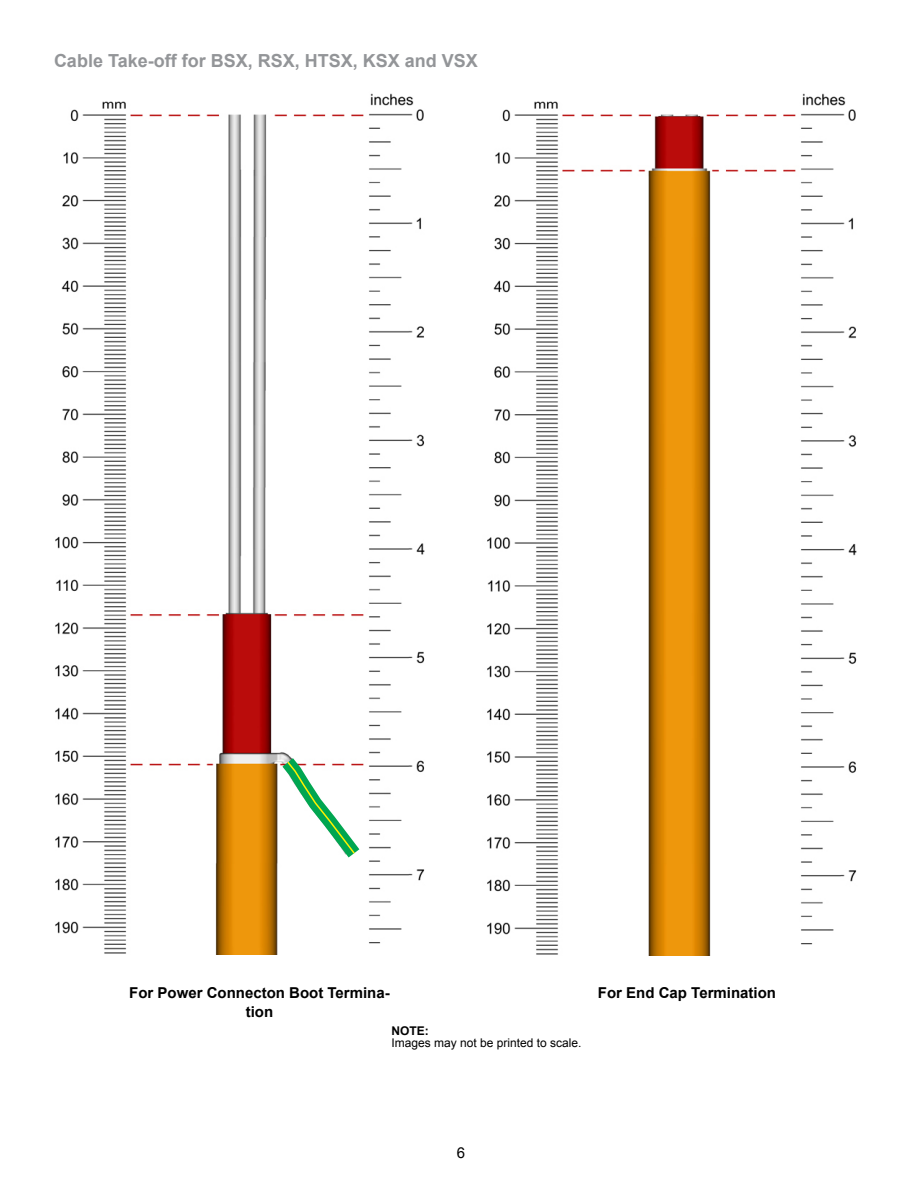
<style>
.page{position:relative;width:918px;height:1188px;background:#fff}
.page>*{position:absolute;margin:0;border:0;box-sizing:border-box;transform-origin:0 0}
.t1{font:700 18px "Arial";color:#939598}
.t2{font:700 15px/19.5px "Arial";color:#000;text-align:center}
.t3{font:15px "Arial";color:#000}
.t4{font:12px "Arial";color:#000}
.t5{font:700 12px "Arial";color:#000}
</style>
<div class="page">
<img style="left:55px;top:93px;width:370px;height:862px">
<img style="left:487px;top:93px;width:370px;height:863px">
<svg style="left:269px;top:743px;width:104px;height:129px"></svg>
<p class="t1" style="left:54px;top:49px;width:425px">Cable Take-off for BSX, RSX, HTSX, KSX and VSX</p>
<p class="t2" style="left:129px;top:983px;width:262px">For Power Connecton Boot Termina&shy;tion</p>
<p class="t2" style="left:598px;top:983px;width:180px">For End Cap Termination</p>
<p class="t5" style="left:392px;top:1023px;width:39px">NOTE:</p>
<p class="t4" style="left:392px;top:1035px;width:192px">Images may not be printed to scale.</p>
<p class="t3" style="left:457px;top:1143px;width:10px">6</p>
</div>
